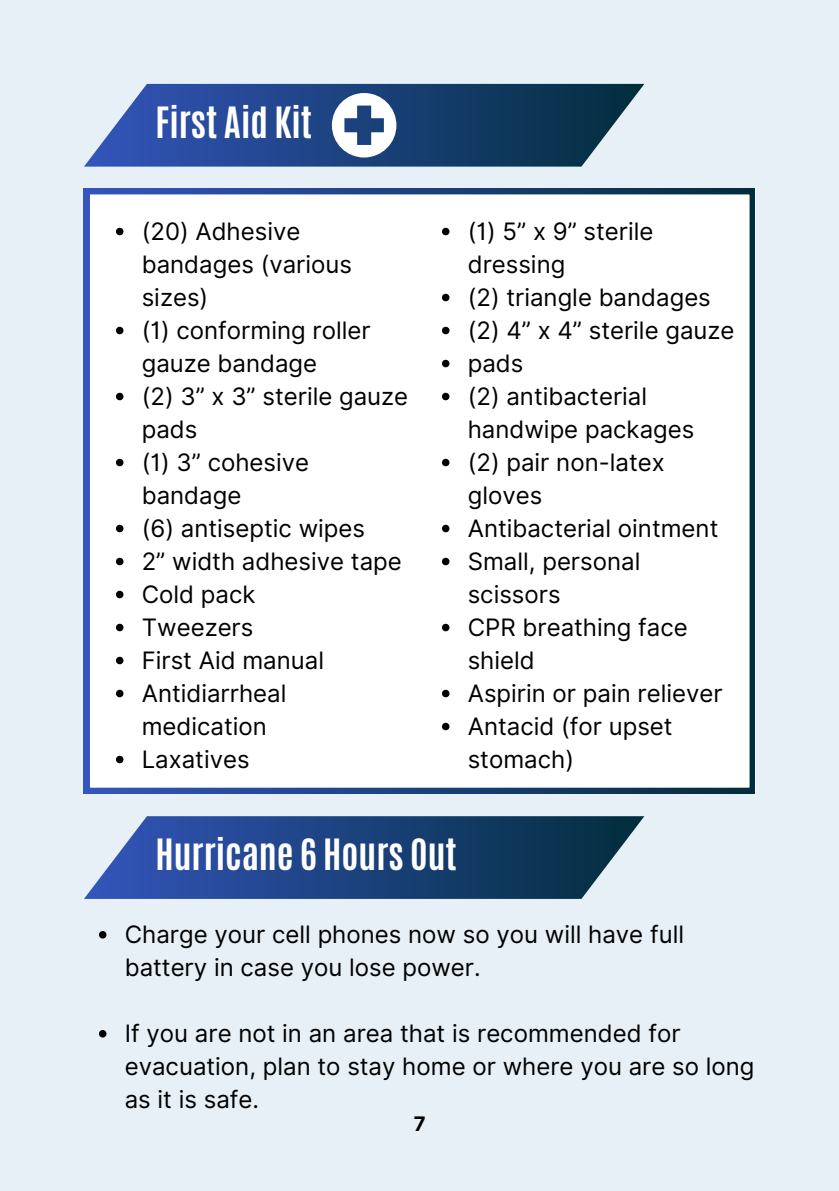
<style>
.page{position:relative;width:839px;height:1191px;background:#fff}
.page>*{position:absolute;margin:0;border:0;box-sizing:border-box;transform-origin:0 0}
.t1{font:700 36px "Antonio";color:#fff}
.t2{font:24px/33px "Inter";color:#000}
.t3{font:700 20px "Inter";color:#000}
</style>
<div class="page">
<div style="left:0;top:0;width:838px;height:1191px;background:#e7f0f6"></div>
<svg style="left:84px;top:84px;width:560px;height:83px;background:#34578b"></svg>
<div style="left:84px;top:188px;width:670px;height:606px;background:#fff"></div>
<svg style="left:116px;top:228px;width:7px;height:7px"></svg>
<svg style="left:116px;top:327px;width:7px;height:7px"></svg>
<svg style="left:116px;top:393px;width:7px;height:7px"></svg>
<svg style="left:116px;top:459px;width:7px;height:7px"></svg>
<svg style="left:116px;top:525px;width:7px;height:7px"></svg>
<svg style="left:116px;top:558px;width:7px;height:7px"></svg>
<svg style="left:116px;top:591px;width:7px;height:7px"></svg>
<svg style="left:116px;top:624px;width:7px;height:7px"></svg>
<svg style="left:116px;top:657px;width:7px;height:7px"></svg>
<svg style="left:116px;top:690px;width:7px;height:7px"></svg>
<svg style="left:116px;top:756px;width:7px;height:7px"></svg>
<svg style="left:442px;top:228px;width:7px;height:7px"></svg>
<svg style="left:442px;top:294px;width:7px;height:7px"></svg>
<svg style="left:442px;top:327px;width:7px;height:7px"></svg>
<svg style="left:442px;top:360px;width:7px;height:7px"></svg>
<svg style="left:442px;top:393px;width:7px;height:7px"></svg>
<svg style="left:442px;top:459px;width:7px;height:7px"></svg>
<svg style="left:442px;top:525px;width:7px;height:7px"></svg>
<svg style="left:442px;top:558px;width:7px;height:7px"></svg>
<svg style="left:442px;top:624px;width:7px;height:7px"></svg>
<svg style="left:442px;top:690px;width:7px;height:7px"></svg>
<svg style="left:442px;top:723px;width:7px;height:7px"></svg>
<svg style="left:84px;top:816px;width:560px;height:83px;background:#325589"></svg>
<svg style="left:99px;top:931px;width:7px;height:8px"></svg>
<svg style="left:99px;top:1030px;width:7px;height:8px"></svg>
<svg style="left:332px;top:93px;width:64px;height:65px;background:#9bacc5"></svg>
<p class="t1" style="left:155px;top:97px;width:158px">First Aid Kit</p>
<h1 class="t2" style="left:142px;top:215px;width:212px">(20) Adhesive bandages (various sizes)</h1>
<p class="t2" style="left:142px;top:314px;width:230px">(1) conforming roller gauze bandage</p>
<p class="t2" style="left:142px;top:380px;width:268px">(2) 3” x 3” sterile gauze pads</p>
<p class="t2" style="left:142px;top:446px;width:169px">(1) 3” cohesive bandage</p>
<p class="t2" style="left:142px;top:512px;width:225px">(6) antiseptic wipes</p>
<p class="t2" style="left:142px;top:545px;width:261px">2” width adhesive tape</p>
<p class="t2" style="left:142px;top:578px;width:115px">Cold pack</p>
<p class="t2" style="left:142px;top:611px;width:113px">Tweezers</p>
<p class="t2" style="left:142px;top:644px;width:184px">First Aid manual</p>
<p class="t2" style="left:142px;top:677px;width:146px">Antidiarrheal medication</p>
<p class="t2" style="left:142px;top:743px;width:109px">Laxatives</p>
<p class="t2" style="left:467px;top:215px;width:187px">(1) 5” x 9” sterile dressing</p>
<p class="t2" style="left:467px;top:281px;width:244px">(2) triangle bandages</p>
<p class="t2" style="left:467px;top:314px;width:268px">(2) 4” x 4” sterile gauze</p>
<p class="t2" style="left:467px;top:347px;width:57px">pads</p>
<p class="t2" style="left:467px;top:380px;width:228px">(2) antibacterial handwipe packages</p>
<p class="t2" style="left:467px;top:446px;width:198px">(2) pair non-latex gloves</p>
<p class="t2" style="left:467px;top:512px;width:252px">Antibacterial ointment</p>
<p class="t2" style="left:467px;top:545px;width:174px">Small, personal scissors</p>
<p class="t2" style="left:467px;top:611px;width:221px">CPR breathing face shield</p>
<p class="t2" style="left:467px;top:677px;width:256px">Aspirin or pain reliever</p>
<p class="t2" style="left:467px;top:710px;width:206px">Antacid (for upset stomach)</p>
<p class="t1" style="left:155px;top:829px;width:303px">Hurricane 6 Hours Out</p>
<h1 class="t2" style="left:125px;top:918px;width:560px">Charge your cell phones now so you will have full battery in case you lose power.</h1>
<p class="t2" style="left:125px;top:1017px;width:631px">If you are not in an area that is recommended for evacuation, plan to stay home or where you are so long as it is safe.</p>
<p class="t3" style="left:414px;top:1112px;width:13px">7</p>
</div>
